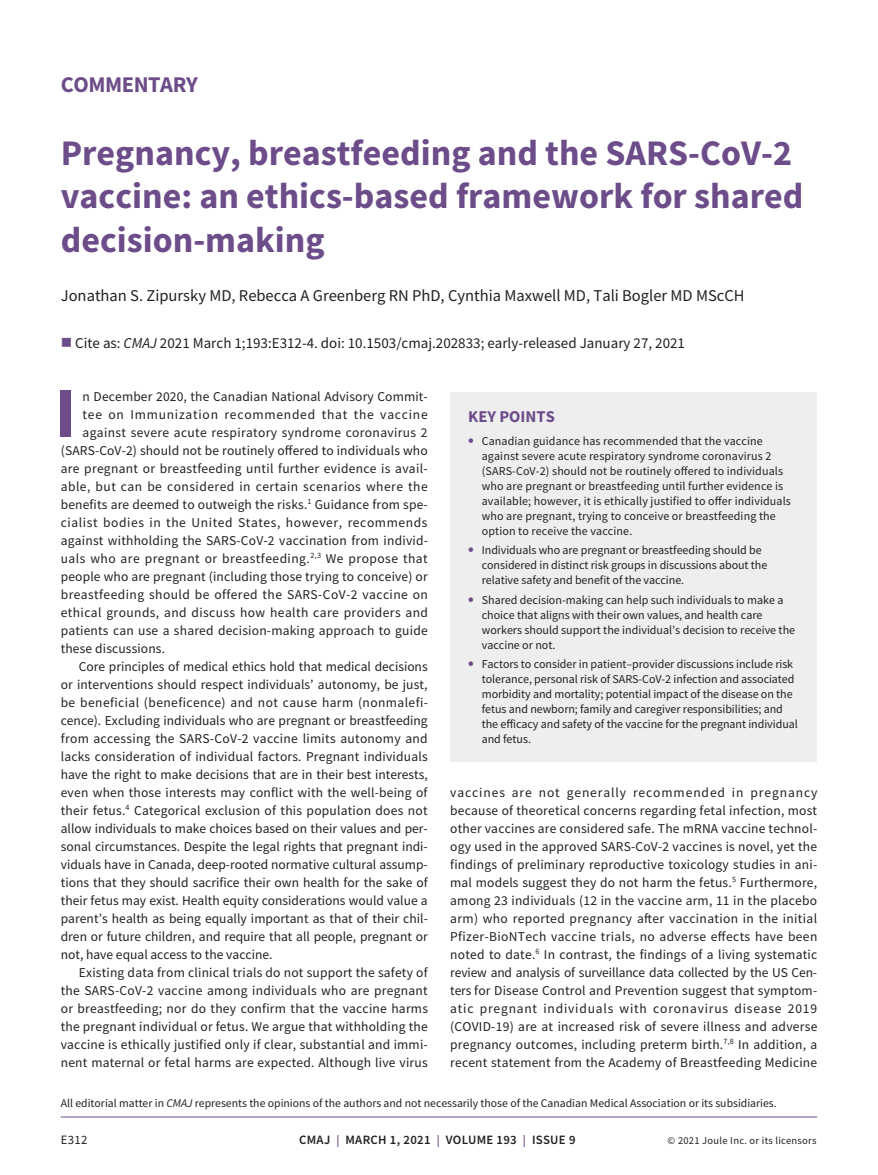
<style>
.page{position:relative;width:878px;height:1175px;background:#fff}
.page>*{position:absolute;margin:0;border:0;box-sizing:border-box;transform-origin:0 0}
.t1{font:700 70.65px "Source Sans Pro";color:#6d4c8a}
.t2{font:700 36px/43.2px "Source Sans Pro";color:#6d4c8a}
.t3{font:700 22.5px "Source Sans Pro";letter-spacing:-.02em;color:#6d4c8a}
.t4{font:16.5px "Source Sans Pro";color:#231f20}
.t5{font:700 16.5px "Source Sans Pro";color:#6d4c8a}
.t6{font:15px "Source Sans Pro";color:#231f20}
.t7{font:13.5px/18px "Source Sans Pro";letter-spacing:.015em;color:#231f20;text-align:justify}
.t8{font:13.5px "Source Sans Pro";letter-spacing:.035em;color:#231f20}
.t9{font:13.5px "Source Sans Pro";letter-spacing:.045em;color:#231f20}
.t10{font:13.5px "Source Sans Pro";letter-spacing:.055em;color:#231f20}
.t11{font:600 12.75px "Source Sans Pro";letter-spacing:.025em;color:#231f20}
.t12{font:12.75px "Source Sans Pro";color:#231f20}
.t13{font:12px/15px "Source Sans Pro";color:#231f20}
.t14{font:11.7px "Source Sans Pro";color:#231f20}
.t15{font:10.5px "Source Sans Pro";letter-spacing:.025em;color:#231f20}
.s1{color:#6d4c8a}
.s2{font-style:italic}
.s3{font-weight:700;font-size:16.5px;color:#6d4c8a}
.s4{font-size:12px;color:#6d4c8a}
</style>
<div class="page">
<hr style="left:61px;top:1116px;width:756px;height:1px;background:#6d4c8a">
<div style="left:450px;top:392px;width:367px;height:369px;background:#eeeeef"></div>
<h3 class="t3" style="left:61px;top:69px;width:139px">COMMENTARY</h3>
<h2 class="t2" style="left:61px;top:131px;width:744px">Pregnancy, breastfeeding and the SARS-CoV-2 vaccine: an ethics-based framework for shared decision-making</h2>
<p class="t4" style="left:61px;top:285px;width:685px">Jonathan S. Zipursky MD, Rebecca A Greenberg RN PhD, Cynthia Maxwell MD, Tali Bogler MD MScCH</p>
<p class="t6" style="left:61px;top:333px;width:625px"><span class="s1">■</span> Cite as: <span class="s2">CMAJ</span> 2021 March 1;193:E312-4. doi: 10.1503/cmaj.202833; early-released January 27, 2021</p>
<h1 class="t1" style="left:55px;top:365px;width:23px">I</h1>
<p class="t7" style="left:83px;top:387px;width:346px">n December 2020, the Canadian National Advisory Commit-</p>
<p class="t10" style="left:83px;top:405px;width:346px">tee on Immunization recommended that the vaccine</p>
<p class="t7" style="left:83px;top:423px;width:346px">against severe acute respiratory syndrome coronavirus 2</p>
<p class="t7" style="left:61px;top:441px;width:368px">(SARS-CoV-2) should not be routinely offered to individuals who</p>
<p class="t7" style="left:61px;top:459px;width:368px">are pregnant or breastfeeding until further evidence is avail-</p>
<p class="t8" style="left:61px;top:477px;width:368px">able, but can be considered in certain scenarios where the</p>
<p class="t7" style="left:61px;top:495px;width:368px">benefits are deemed to outweigh the risks.<sup>1</sup> Guidance from spe-</p>
<p class="t9" style="left:61px;top:513px;width:368px">cialist bodies in the United States, however, recommends</p>
<p class="t7" style="left:61px;top:531px;width:367px">against withholding the SARS-CoV-2 vaccination from individ-</p>
<p class="t8" style="left:61px;top:549px;width:368px">uals who are pregnant or breastfeeding.<sup>2,3</sup> We propose that</p>
<p class="t7" style="left:61px;top:567px;width:368px">people who are pregnant (including those trying to conceive) or</p>
<p class="t7" style="left:61px;top:585px;width:368px">breastfeeding should be offered the SARS-CoV-2 vaccine on</p>
<p class="t7" style="left:61px;top:603px;width:369px">ethical grounds, and discuss how health care providers and</p>
<p class="t7" style="left:61px;top:621px;width:368px">patients can use a shared decision-making approach to guide</p>
<p class="t7" style="left:61px;top:639px;width:106px">these discussions.</p>
<p class="t7" style="left:79px;top:657px;width:350px">Core principles of medical ethics hold that medical decisions</p>
<p class="t7" style="left:61px;top:675px;width:368px">or interventions should respect individuals’ autonomy, be just,</p>
<p class="t7" style="left:61px;top:693px;width:368px">be beneficial (beneficence) and not cause harm (nonmalefi-</p>
<p class="t7" style="left:61px;top:711px;width:368px">cence). Excluding individuals who are pregnant or breastfeeding</p>
<p class="t7" style="left:61px;top:729px;width:368px">from accessing the SARS-CoV-2 vaccine limits autonomy and</p>
<p class="t7" style="left:61px;top:747px;width:368px">lacks consideration of individual factors. Pregnant individuals</p>
<p class="t7" style="left:61px;top:765px;width:368px">have the right to make decisions that are in their best interests,</p>
<p class="t7" style="left:61px;top:783px;width:368px">even when those interests may conflict with the well-being of</p>
<p class="t7" style="left:61px;top:801px;width:368px">their fetus.<sup>4</sup> Categorical exclusion of this population does not</p>
<p class="t7" style="left:61px;top:819px;width:368px">allow individuals to make choices based on their values and per-</p>
<p class="t7" style="left:61px;top:837px;width:368px">sonal circumstances. Despite the legal rights that pregnant indi-</p>
<p class="t7" style="left:61px;top:855px;width:368px">viduals have in Canada, deep-rooted normative cultural assump-</p>
<p class="t7" style="left:61px;top:873px;width:368px">tions that they should sacrifice their own health for the sake of</p>
<p class="t7" style="left:61px;top:891px;width:368px">their fetus may exist. Health equity considerations would value a</p>
<p class="t7" style="left:61px;top:909px;width:368px">parent’s health as being equally important as that of their chil-</p>
<p class="t7" style="left:61px;top:927px;width:368px">dren or future children, and require that all people, pregnant or</p>
<p class="t7" style="left:61px;top:945px;width:213px">not, have equal access to the vaccine.</p>
<p class="t7" style="left:79px;top:963px;width:350px">Existing data from clinical trials do not support the safety of</p>
<p class="t7" style="left:61px;top:981px;width:368px">the SARS-CoV-2 vaccine among individuals who are pregnant</p>
<p class="t7" style="left:61px;top:999px;width:369px">or breastfeeding; nor do they confirm that the vaccine harms</p>
<p class="t7" style="left:61px;top:1017px;width:368px">the pregnant individual or fetus. We argue that withholding the</p>
<p class="t7" style="left:61px;top:1035px;width:368px">vaccine is ethically justified only if clear, substantial and immi-</p>
<p class="t7" style="left:61px;top:1053px;width:368px">nent maternal or fetal harms are expected. Although live virus</p>
<p class="t5" style="left:468px;top:405px;width:88px">KEY POINTS</p>
<p class="t13" style="left:482px;top:433px;width:311px;text-indent:-14px"><span class="s3">•</span> Canadian guidance has recommended that the vaccine against severe acute respiratory syndrome coronavirus 2 (SARS-CoV-2) should not be routinely offered to individuals who are pregnant or breastfeeding until further evidence is available; however, it is ethically justified to offer individuals who are pregnant, trying to conceive or breastfeeding the option to receive the vaccine.</p>
<p class="t13" style="left:482px;top:542px;width:287px;text-indent:-14px"><span class="s3">•</span> Individuals who are pregnant or breastfeeding should be considered in distinct risk groups in discussions about the relative safety and benefit of the vaccine.</p>
<p class="t13" style="left:482px;top:592px;width:315px;text-indent:-14px"><span class="s3">•</span> Shared decision-making can help such individuals to make a choice that aligns with their own values, and health care workers should support the individual’s decision to receive the vaccine or not.</p>
<p class="t13" style="left:482px;top:656px;width:317px;text-indent:-14px"><span class="s3">•</span> Factors to consider in patient–provider discussions include risk tolerance, personal risk of SARS-CoV-2 infection and associated morbidity and mortality; potential impact of the disease on the fetus and newborn; family and caregiver responsibilities; and the efficacy and safety of the vaccine for the pregnant individual and fetus.</p>
<p class="t7" style="left:450px;top:783px;width:368px">vaccines are not generally recommended in pregnancy because of theoretical concerns regarding fetal infection, most other vaccines are considered safe. The mRNA vaccine technol&shy;ogy used in the approved SARS-CoV-2 vaccines is novel, yet the findings of preliminary reproductive toxicology studies in ani&shy;mal models suggest they do not harm the fetus.<sup>5</sup> Furthermore, among 23 individuals (12 in the vaccine arm, 11 in the placebo arm) who reported pregnancy after vaccination in the initial Pfizer-BioNTech vaccine trials, no adverse effects have been noted to date.<sup>6</sup> In contrast, the findings of a living systematic review and analysis of surveillance data collected by the US Cen&shy;ters for Disease Control and Prevention suggest that symptom&shy;atic pregnant individuals with coronavirus disease 2019 (COVID-19) are at increased risk of severe illness and adverse pregnancy outcomes, including preterm birth.<sup>7,8</sup> In addition, a recent statement from the Academy of Breastfeeding Medicine</p>
<p class="t14" style="left:61px;top:1095px;width:717px">All editorial matter in <span class="s2">CMAJ</span> represents the opinions of the authors and not necessarily those of the Canadian Medical Association or its subsidiaries.</p>
<p class="t12" style="left:61px;top:1132px;width:28px">E312</p>
<p class="t11" style="left:299px;top:1131px;width:278px">CMAJ <span class="s4">|</span> MARCH 1, 2021 <span class="s4">|</span> VOLUME 193 <span class="s4">|</span> ISSUE 9</p>
<p class="t15" style="left:667px;top:1134px;width:150px">© 2021 Joule Inc. or its licensors</p>
</div>
